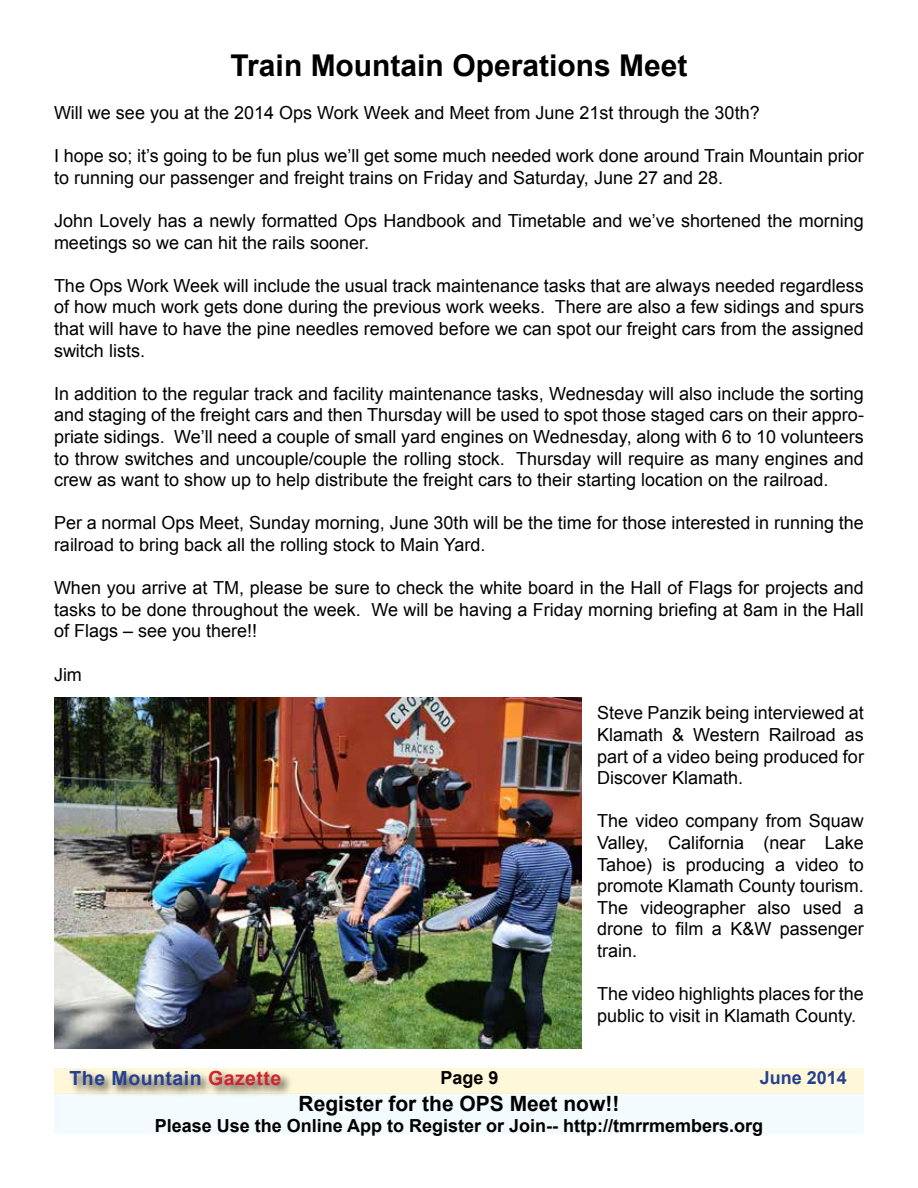
<style>
.page{position:relative;width:918px;height:1188px;background:#fff}
.page>*{position:absolute;margin:0;border:0;box-sizing:border-box;transform-origin:0 0}
.t1{font:700 30px "Arial";color:#000}
.t2{font:700 21px "Arial";color:#000}
.t3{font:700 19.5px "Arial";letter-spacing:.025em;color:#25408f}
.t4{font:18px/21.6px "Arial";color:#000;text-align:justify}
.t5{font:700 18px "Arial";color:#000}
.t6{font:700 18px "Arial";color:#25408f}
.s1{color:#d2232a}
</style>
<div class="page">
<div style="left:54px;top:1094px;width:810px;height:40px;background:#f3fbfe"></div>
<div style="left:54px;top:1068px;width:810px;height:26px;background:#fff7d9"></div>
<div style="left:68px;top:1068px;width:225px;height:29px;background:#000;opacity:.75"></div>
<img style="left:54px;top:698px;width:528px;height:351px">
<h1 class="t1" style="left:231px;top:45px;width:458px">Train Mountain Operations Meet</h1>
<p class="t4" style="left:54px;top:102px;width:707px">Will we see you at the 2014 Ops Work Week and Meet from June 21st through the 30th?</p>
<p class="t4" style="left:54px;top:145px;width:811px">I hope so; it’s going to be fun plus we’ll get some much needed work done around Train Mountain prior to running our passenger and freight trains on Friday and Saturday, June 27 and 28.</p>
<p class="t4" style="left:54px;top:210px;width:811px">John Lovely has a newly formatted Ops Handbook and Timetable and we’ve shortened the morning meetings so we can hit the rails sooner.</p>
<p class="t4" style="left:54px;top:275px;width:812px">The Ops Work Week will include the usual track maintenance tasks that are always needed regardless of how much work gets done during the previous work weeks. There are also a few sidings and spurs that will have to have the pine needles removed before we can spot our freight cars from the assigned switch lists.</p>
<p class="t4" style="left:54px;top:383px;width:811px">In addition to the regular track and facility maintenance tasks, Wednesday will also include the sorting and staging of the freight cars and then Thursday will be used to spot those staged cars on their appro&shy;priate sidings. We’ll need a couple of small yard engines on Wednesday, along with 6 to 10 volunteers to throw switches and uncouple/couple the rolling stock. Thursday will require as many engines and crew as want to show up to help distribute the freight cars to their starting location on the railroad.</p>
<p class="t4" style="left:54px;top:513px;width:811px">Per a normal Ops Meet, Sunday morning, June 30th will be the time for those interested in running the railroad to bring back all the rolling stock to Main Yard.</p>
<p class="t4" style="left:54px;top:577px;width:811px">When you arrive at TM, please be sure to check the white board in the Hall of Flags for projects and tasks to be done throughout the week. We will be having a Friday morning briefing at 8am in the Hall of Flags – see you there!!</p>
<p class="t4" style="left:54px;top:664px;width:29px">Jim</p>
<p class="t4" style="left:597px;top:702px;width:268px">Steve Panzik being interviewed at Klamath &amp; Western Railroad as part of a video being produced for Discover Klamath.</p>
<p class="t4" style="left:597px;top:810px;width:268px">The video company from Squaw Valley, California (near Lake Tahoe) is producing a video to promote Klamath County tourism.<br>The videographer also used a drone to film a K&amp;W passenger train.</p>
<p class="t4" style="left:597px;top:983px;width:268px">The video highlights places for the public to visit in Klamath County.</p>
<p class="t3" style="left:70px;top:1065px;width:213px">The Mountain <span class="s1">Gazette</span></p>
<p class="t5" style="left:440px;top:1066px;width:60px">Page 9</p>
<p class="t6" style="left:760px;top:1066px;width:89px">June 2014</p>
<p class="t2" style="left:299px;top:1089px;width:322px">Register for the OPS Meet now!!</p>
<p class="t5" style="left:155px;top:1114px;width:610px">Please Use the Online App to Register or Join-- http://tmrrmembers.org</p>
</div>
